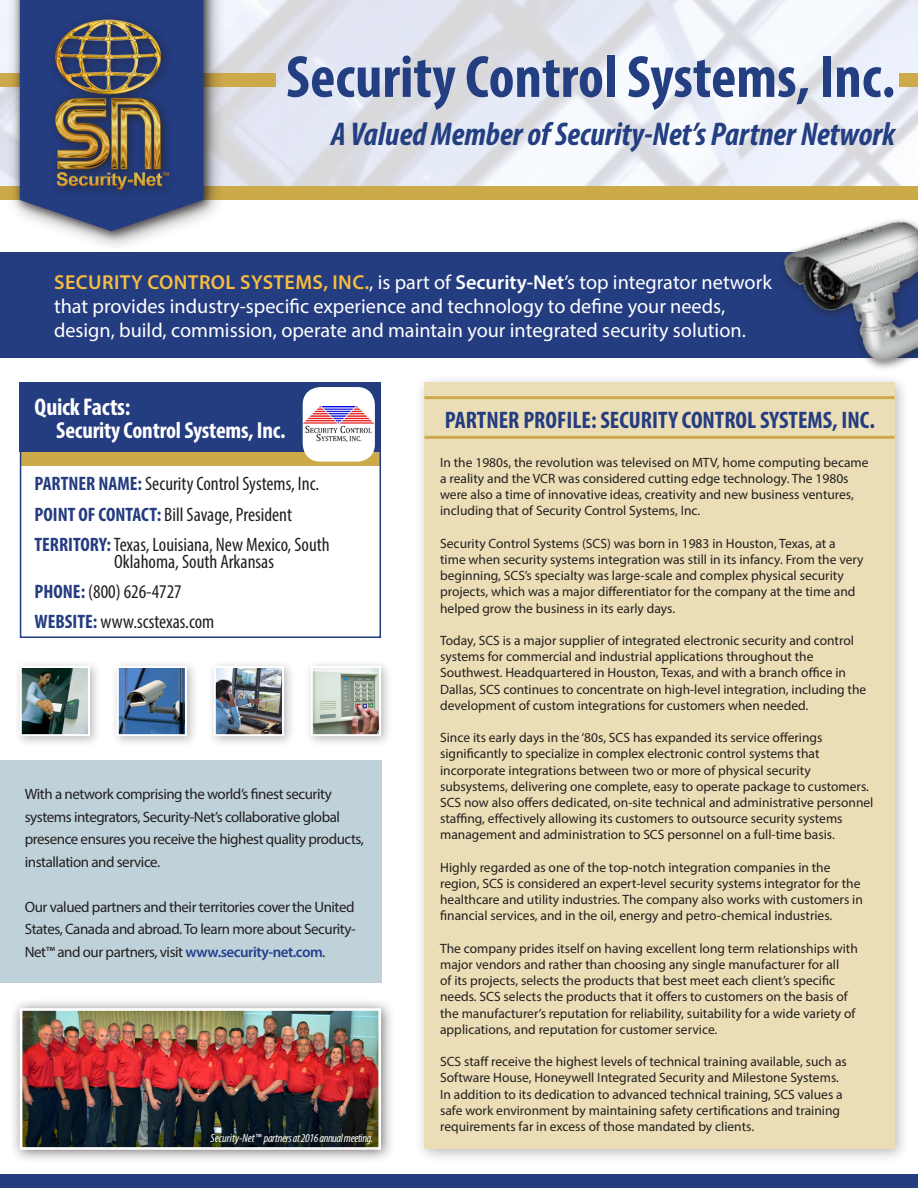
<style>
.page{position:relative;width:918px;height:1188px;background:#fff}
.page>*{position:absolute;margin:0;border:0;box-sizing:border-box;transform-origin:0 0}
.t1{font:700 condensed 60px "Myriad Pro";color:#233e81}
.t2{font:italic 700 condensed 33px "Myriad Pro";color:#233e81}
.t3{font:700 condensed 24.3px "Myriad Pro";letter-spacing:-.01em;color:#fff}
.t4{font:700 condensed 24px "Myriad Pro";color:#243c80}
.t5{font:700 condensed 23.25px "Myriad Pro";letter-spacing:-.01em;color:#fff}
.t6{font:20.25px/24.3px "Myriad Pro";color:#fff}
.t7{font:condensed 19.5px "Myriad Pro";color:#231f20}
.t8{font:15px/22.5px "Myriad Pro";letter-spacing:-.03em;color:#231f20}
.t9{font:13.5px/16.2px "Myriad Pro";color:#231f20}
.t10{font:italic condensed 12px "Myriad Pro";letter-spacing:-.03em;color:#fff}
.s1{font-weight:600;color:#f7bd40}
.s2{font-weight:600}
.s3{font-weight:700;color:#243c80}
.s4{font-weight:600;color:#253f8e}
</style>
<div class="page">
<div style="left:0;top:760px;width:381px;height:223px;background:#bfd2d9"></div>
<img style="left:0;top:0;width:918px;height:186px">
<div style="left:0;top:73px;width:275px;height:14px;background:#cdaa49"></div>
<div style="left:0;top:186px;width:918px;height:13px;background:#cdaa49"></div>
<div style="left:900px;top:73px;width:18px;height:14px;background:#cdaa49"></div>
<div style="left:7px;top:0;width:219px;height:252px;background:#231f20;opacity:.6"></div>
<svg style="left:20px;top:0;width:183px;height:231px;background:#3c508a"></svg>
<div style="left:49px;top:13px;width:130px;height:187px;background:#243c80"></div>
<img style="left:53px;top:17px;width:116px;height:173px">
<div style="left:0;top:253px;width:918px;height:105px;background:#243c80"></div>
<svg style="left:769px;top:219px;width:149px;height:150px"></svg>
<div style="left:415px;top:373px;width:495px;height:791px;background:#231f20;opacity:.3"></div>
<div style="left:424px;top:383px;width:471px;height:766px;background:#ebdeb6"></div>
<div style="left:21px;top:452px;width:359px;height:14px;background:#cdaa49"></div>
<div style="left:20px;top:383px;width:361px;height:69px;background:#243c80"></div>
<div style="left:303px;top:387px;width:72px;height:75px;background:#fff;border-radius:18px"></div>
<img style="left:304px;top:407px;width:70px;height:35px">
<div style="left:20px;top:383px;width:361px;height:255px;border:2px solid #243c80"></div>
<div style="left:13px;top:659px;width:88px;height:89px;background:#231f20;opacity:.3"></div>
<img style="left:23px;top:669px;width:64px;height:64px">
<div style="left:20px;top:666px;width:70px;height:70px;border:2px solid #fff"></div>
<div style="left:110px;top:659px;width:88px;height:89px;background:#231f20;opacity:.3"></div>
<img style="left:120px;top:669px;width:64px;height:64px">
<div style="left:117px;top:666px;width:70px;height:70px;border:2px solid #fff"></div>
<div style="left:207px;top:659px;width:88px;height:89px;background:#231f20;opacity:.3"></div>
<img style="left:217px;top:669px;width:64px;height:64px">
<div style="left:214px;top:666px;width:70px;height:70px;border:2px solid #fff"></div>
<div style="left:304px;top:659px;width:88px;height:89px;background:#231f20;opacity:.3"></div>
<img style="left:314px;top:669px;width:64px;height:64px">
<div style="left:311px;top:666px;width:70px;height:70px;border:2px solid #fff"></div>
<div style="left:10px;top:998px;width:385px;height:166px;background:#231f20;opacity:.6"></div>
<img style="left:24px;top:1012px;width:353px;height:134px">
<div style="left:20px;top:1008px;width:361px;height:142px;border:3px solid #fff"></div>
<div style="left:205px;top:1128px;width:176px;height:25px;background:#231f20;opacity:.6"></div>
<div style="left:0;top:1174px;width:918px;height:14px;background:#243c80"></div>
<hr style="left:424px;top:436px;width:471px;height:3px;background:#cdaa49">
<hr style="left:424px;top:396px;width:471px;height:3px;background:#cdaa49">
<p class="t1" style="left:286px;top:39px;width:611px">Security Control Systems, Inc.</p>
<p class="t2" style="left:331px;top:113px;width:566px">A Valued Member of Security-Net’s Partner Network</p>
<p class="t6" style="left:54px;top:269px;width:719px"><span class="s1">SECURITY CONTROL SYSTEMS, INC.</span>, is part of <span class="s2">Security-Net</span>’s top integrator network that provides industry-specific experience and technology to define your needs, design, build, commission, operate and maintain your integrated security solution.</p>
<p class="t3" style="left:35px;top:392px;width:98px">Quick Facts:</p>
<p class="t5" style="left:56px;top:416px;width:231px">Security Control Systems, Inc.</p>
<p class="t7" style="left:35px;top:472px;width:286px"><span class="s3">PARTNER NAME:</span> Security Control Systems, Inc.</p>
<p class="t7" style="left:35px;top:502px;width:259px"><span class="s3">POINT OF CONTACT:</span> Bill Savage, President</p>
<p class="t7" style="left:35px;top:533px;width:297px"><span class="s3">TERRITORY:</span> Texas, Louisiana, New Mexico, South</p>
<p class="t7" style="left:114px;top:549px;width:161px">Oklahoma, South Arkansas</p>
<p class="t7" style="left:35px;top:580px;width:149px"><span class="s3">PHONE:</span> (800) 626-4727</p>
<p class="t7" style="left:35px;top:610px;width:181px"><span class="s3">WEBSITE:</span> www.scstexas.com</p>
<p class="t8" style="left:25px;top:783px;width:341px">With a network comprising the world’s finest security systems integrators, Security-Net’s collaborative global presence ensures you receive the highest quality products, installation and service.</p>
<p class="t8" style="left:25px;top:895px;width:332px;text-align:justify">Our valued partners and their territories cover the United States, Canada and abroad. To learn more about Security-Net™ and our partners, visit <span class="s4">www.security-net.com</span>.</p>
<p class="t10" style="left:211px;top:1130px;width:164px">Security-Net™ partners at 2016 annual meeting.</p>
<p class="t4" style="left:445px;top:405px;width:432px">PARTNER PROFILE: SECURITY CONTROL SYSTEMS, INC.</p>
<p class="t9" style="left:440px;top:454px;width:430px">In the 1980s, the revolution was televised on MTV, home computing became a reality and the VCR was considered cutting edge technology. The 1980s were also a time of innovative ideas, creativity and new business ventures, including that of Security Control Systems, Inc.</p>
<p class="t9" style="left:440px;top:535px;width:425px">Security Control Systems (SCS) was born in 1983 in Houston, Texas, at a time when security systems integration was still in its infancy. From the very beginning, SCS’s specialty was large-scale and complex physical security projects, which was a major differentiator for the company at the time and helped grow the business in its early days.</p>
<p class="t9" style="left:440px;top:632px;width:428px">Today, SCS is a major supplier of integrated electronic security and control systems for commercial and industrial applications throughout the Southwest. Headquartered in Houston, Texas, and with a branch office in Dallas, SCS continues to concentrate on high-level integration, including the development of custom integrations for customers when needed.</p>
<p class="t9" style="left:440px;top:729px;width:435px">Since its early days in the ‘80s, SCS has expanded its service offerings significantly to specialize in complex electronic control systems that incorporate integrations between two or more of physical security subsystems, delivering one complete, easy to operate package to customers.<br>SCS now also offers dedicated, on-site technical and administrative personnel staffing, effectively allowing its customers to outsource security systems management and administration to SCS personnel on a full-time basis.</p>
<p class="t9" style="left:440px;top:859px;width:424px">Highly regarded as one of the top-notch integration companies in the region, SCS is considered an expert-level security systems integrator for the healthcare and utility industries. The company also works with customers in financial services, and in the oil, energy and petro-chemical industries.</p>
<p class="t9" style="left:440px;top:940px;width:419px">The company prides itself on having excellent long term relationships with major vendors and rather than choosing any single manufacturer for all<br>of its projects, selects the products that best meet each client’s specific needs. SCS selects the products that it offers to customers on the basis of the manufacturer’s reputation for reliability, suitability for a wide variety of applications, and reputation for customer service.</p>
<p class="t9" style="left:440px;top:1053px;width:408px">SCS staff receive the highest levels of technical training available, such as Software House, Honeywell Integrated Security and Milestone Systems.<br>In addition to its dedication to advanced technical training, SCS values a safe work environment by maintaining safety certifications and training requirements far in excess of those mandated by clients.</p>
</div>
